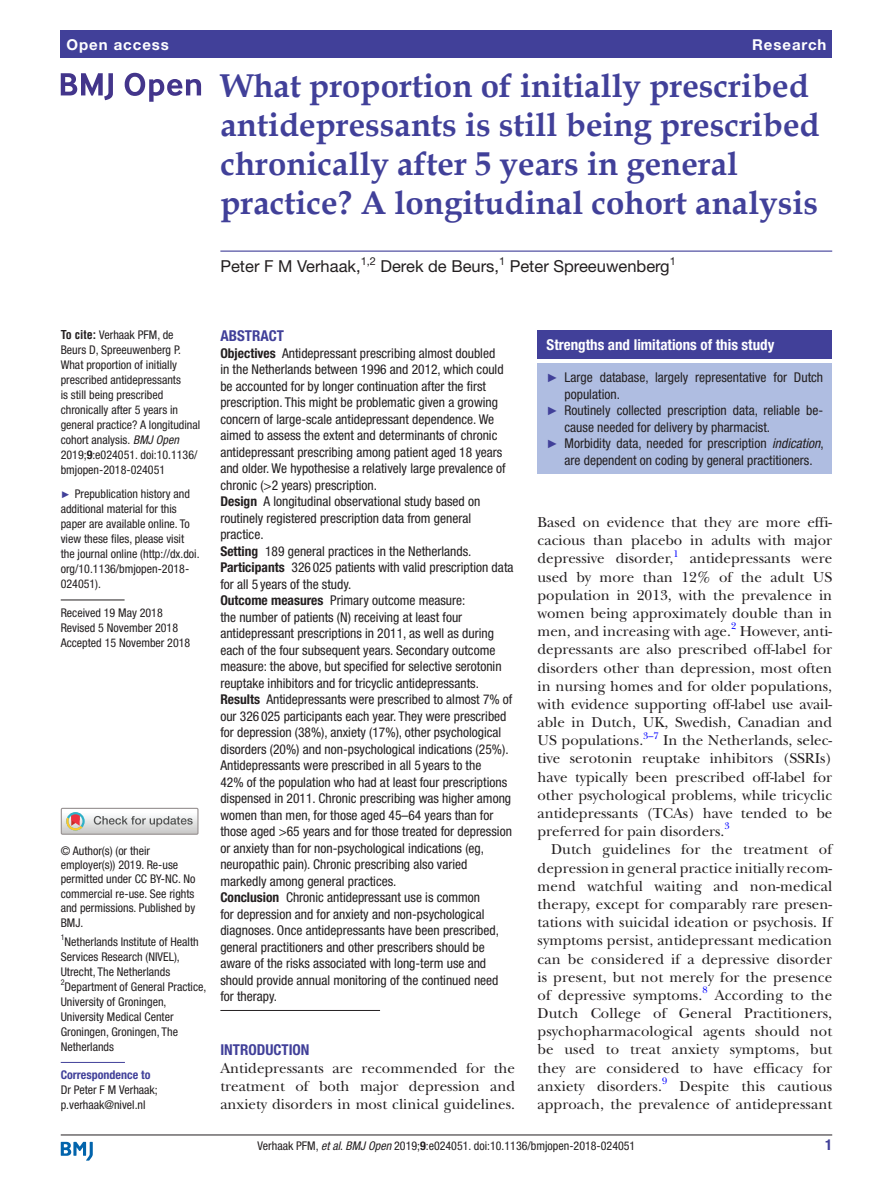
<style>
.page{position:relative;width:893px;height:1191px;background:#fff}
.page>*{position:absolute;margin:0;border:0;box-sizing:border-box;transform-origin:0 0}
.t1{font:700 33px/39px "Book Antiqua";color:#414099}
.t2{font:16.5px "Helvetica Neue LT Std";color:#231f20}
.t3{font:15px/18.1px "New Baskerville";color:#231f20;text-align:justify}
.t4{font:700 condensed 15px "Helvetica Neue LT Std";color:#fff}
.t5{font:700 condensed 15px "Helvetica Neue LT Std";color:#414099}
.t6{font:700 15px "Helvetica Neue LT Std";letter-spacing:.065em;color:#fff}
.t7{font:condensed 13.5px/16.5px "Helvetica Neue LT Std";color:#231f20}
.t8{font:condensed 12px/15px "Helvetica Neue LT Std";color:#231f20}
.t9{font:700 condensed 12px "Helvetica Neue LT Std";color:#414099}
.t10{font:10.95px "Helvetica Neue LT Std";color:#231f20}
.t11{font:9.9px "New Baskerville";color:#00f}
.t12{font:condensed 7.95px "Helvetica Neue LT Std";color:#231f20}
.s1{font-family:"Helvetica LT Std";font-weight:700}
.s2{font-style:italic}
.s3{font-weight:700}
.s4{font-family:"Arial";font-stretch:normal;font-size:9.75px;color:#414099}
.s5{font-family:"Arial";font-stretch:normal;font-size:12px;color:#414099}
</style>
<div class="page">
<hr style="left:61px;top:1134px;width:771px;height:1px;background:#231f20">
<svg style="left:61px;top:1141px;width:32px;height:19px"></svg>
<div style="left:61px;top:31px;width:771px;height:27px;background:#414099"></div>
<hr style="left:220px;top:250px;width:612px;height:2px;background:#414099">
<hr style="left:61px;top:599px;width:64px;height:1px;background:#231f20">
<hr style="left:61px;top:1062px;width:64px;height:1px;background:#414099">
<svg style="left:61px;top:73px;width:52px;height:27px"></svg>
<svg style="left:125px;top:73px;width:76px;height:29px"></svg>
<div style="left:61px;top:807px;width:138px;height:27px;border:1px solid #969090"></div>
<svg style="left:61px;top:808px;width:137px;height:26px"></svg>
<hr style="left:220px;top:1010px;width:160px;height:1px;background:#231f20">
<div style="left:538px;top:331px;width:294px;height:28px;background:#414099"></div>
<div style="left:538px;top:363px;width:294px;height:110px;background:#afbde1"></div>
<p class="t6" style="left:66px;top:35px;width:104px">Open access</p>
<p class="t6" style="left:752px;top:35px;width:76px">Research</p>
<h1 class="t1" style="left:220px;top:66px;width:601px">What proportion of initially prescribed antidepressants is still being prescribed chronically after 5 years in general practice? A longitudinal cohort analysis</h1>
<p class="t2" style="left:220px;top:257px;width:142px">Peter F M Verhaak,</p>
<p class="t10" style="left:361px;top:254px;width:17px">1,2</p>
<p class="t2" style="left:380px;top:257px;width:120px">Derek de Beurs,</p>
<p class="t10" style="left:499px;top:254px;width:8px">1</p>
<p class="t2" style="left:510px;top:257px;width:161px">Peter Spreeuwenberg</p>
<p class="t10" style="left:670px;top:254px;width:8px">1</p>
<p class="t8" style="left:61px;top:327px;width:141px"><span class="s1">To cite:</span> Verhaak PFM, de<br>Beurs D, Spreeuwenberg P.<br>What proportion of initially prescribed antidepressants<br>is still being prescribed chronically after 5 years in general practice? A longitudinal cohort analysis. <span class="s2">BMJ Open<br></span>2019;<span class="s3">9</span>:e024051. doi:10.1136/ bmjopen-2018-024051</p>
<p class="t8" style="left:61px;top:486px;width:140px"><span class="s4">►</span> Prepublication history and additional material for this paper are available online. To view these files, please visit the journal online (http://dx.doi. org/10.1136/bmjopen-2018-<br>024051).</p>
<p class="t8" style="left:61px;top:605px;width:131px">Received 19 May 2018<br>Revised 5 November 2018<br>Accepted 15 November 2018</p>
<p class="t8" style="left:61px;top:843px;width:136px;line-height:14.4px">© Author(s) (or their employer(s)) 2019. Re-use permitted under CC BY-NC. No commercial re-use. See rights and permissions. Published by<br>BMJ.</p>
<p class="t12" style="left:61px;top:933px;width:5px">1</p>
<p class="t8" style="left:61px;top:934px;width:139px;text-indent:4px">Netherlands Institute of Health<br>Services Research (NIVEL),<br>Utrecht, The Netherlands</p>
<p class="t12" style="left:61px;top:978px;width:5px">2</p>
<p class="t8" style="left:61px;top:979px;width:147px;text-indent:4px">Department of General Practice,<br>University of Groningen,<br>University Medical Center<br>Groningen, Groningen, The<br>Netherlands</p>
<p class="t9" style="left:61px;top:1067px;width:91px">Correspondence to</p>
<p class="t8" style="left:61px;top:1082px;width:99px">Dr Peter F M Verhaak; p.verhaak@nivel.nl</p>
<p class="t5" style="left:220px;top:327px;width:65px">Abstract</p>
<p class="t7" style="left:220px;top:345px;width:295px"><span class="s3">Objectives</span> Antidepressant prescribing almost doubled<br>in the Netherlands between 1996 and 2012, which could be accounted for by longer continuation after the first prescription. This might be problematic given a growing concern of large-scale antidepressant dependence. We aimed to assess the extent and determinants of chronic antidepressant prescribing among patient aged 18 years and older. We hypothesise a relatively large prevalence of chronic (&gt;2 years) prescription.<br><span class="s3">Design</span> A longitudinal observational study based on routinely registered prescription data from general practice.<br><span class="s3">Setting</span> 189 general practices in the Netherlands.<br><span class="s3">Participants</span> 326 025 patients with valid prescription data for all 5 years of the study.<br><span class="s3">Outcome measures</span> Primary outcome measure:<br>the number of patients (N) receiving at least four antidepressant prescriptions in 2011, as well as during each of the four subsequent years. Secondary outcome measure: the above, but specified for selective serotonin reuptake inhibitors and for tricyclic antidepressants.<br><span class="s3">Results</span> Antidepressants were prescribed to almost 7% of our 326 025 participants each year. They were prescribed for depression (38%), anxiety (17%), other psychological disorders (20%) and non-psychological indications (25%).<br>Antidepressants were prescribed in all 5 years to the<br>42% of the population who had at least four prescriptions dispensed in 2011. Chronic prescribing was higher among women than men, for those aged 45–64 years than for those aged &gt;65 years and for those treated for depression or anxiety than for non-psychological indications (eg, neuropathic pain). Chronic prescribing also varied markedly among general practices.<br><span class="s3">Conclusion</span> Chronic antidepressant use is common<br>for depression and for anxiety and non-psychological diagnoses. Once antidepressants have been prescribed, general practitioners and other prescribers should be aware of the risks associated with long-term use and should provide annual monitoring of the continued need for therapy.</p>
<p class="t5" style="left:220px;top:1041px;width:91px">Introduction</p>
<p class="t3" style="left:220px;top:1059px;width:296px">Antidepressants are recommended for the treatment of both major depression and anxiety disorders in most clinical guidelines.</p>
<p class="t4" style="left:547px;top:336px;width:229px">Strengths and limitations of this study</p>
<p class="t7" style="left:547px;top:369px;width:278px"><span class="s5">►</span> Large database, largely representative for Dutch</p>
<p class="t7" style="left:565px;top:385px;width:57px">population.</p>
<p class="t7" style="left:547px;top:402px;width:278px"><span class="s5">►</span> Routinely collected prescription data, reliable be-</p>
<p class="t7" style="left:565px;top:418px;width:207px">cause needed for delivery by pharmacist.</p>
<p class="t7" style="left:547px;top:435px;width:279px"><span class="s5">►</span> Morbidity data, needed for prescription <span class="s2">indication</span>,</p>
<p class="t7" style="left:565px;top:451px;width:250px">are dependent on coding by general practitioners.</p>
<p class="t3" style="left:538px;top:513px;width:296px">Based on evidence that they are more effi&shy;cacious than placebo in adults with major depressive disorder,<sup>1</sup></p>
<p class="t3" style="left:538px;top:549px;width:296px;text-indent:152px">antidepressants were used by more than 12% of the adult US population in 2013, with the prevalence in women being approximately double than in men, and increasing with age.</p>
<p class="t11" style="left:731px;top:620px;width:7px">2</p>
<p class="t3" style="left:538px;top:622px;width:296px;text-indent:202px">However, anti&shy;depressants are also prescribed off-label for disorders other than depression, most often in nursing homes and for older populations, with evidence supporting off-label use avail&shy;able in Dutch, UK, Swedish, Canadian and US populations.</p>
<p class="t11" style="left:643px;top:729px;width:17px">3–7</p>
<p class="t3" style="left:538px;top:731px;width:296px;text-indent:126px">In the Netherlands, selec&shy;tive serotonin reuptake inhibitors (SSRIs) have typically been prescribed off-label for other psychological problems, while tricyclic antidepressants (TCAs) have tended to be preferred for pain disorders.</p>
<p class="t11" style="left:724px;top:820px;width:7px">3</p>
<p class="t3" style="left:538px;top:840px;width:296px;text-indent:14px">Dutch guidelines for the treatment of depression in general practice initially recom&shy;mend watchful waiting and non-medical therapy, except for comparably rare presen&shy;tations with suicidal ideation or psychosis. If symptoms persist, antidepressant medication can be considered if a depressive disorder is present, but not merely for the presence of depressive symptoms.<sup>8</sup> According to the Dutch College of General Practitioners, psychopharmacological agents should not be used to treat anxiety symptoms, but they are considered to have efficacy for anxiety disorders.</p>
<p class="t11" style="left:662px;top:1075px;width:7px">9</p>
<p class="t3" style="left:538px;top:1077px;width:296px;text-align:right">Despite this cautious<br>approach, the prevalence of antidepressant</p>
<p class="t8" style="left:258px;top:1137px;width:379px">Verhaak PFM, <span class="s2">et al</span>. <span class="s2">BMJ Open</span> 2019;<span class="s3">9</span>:e024051. doi:10.1136/bmjopen-2018-024051</p>
<p class="t5" style="left:825px;top:1135px;width:9px">1</p>
</div>
